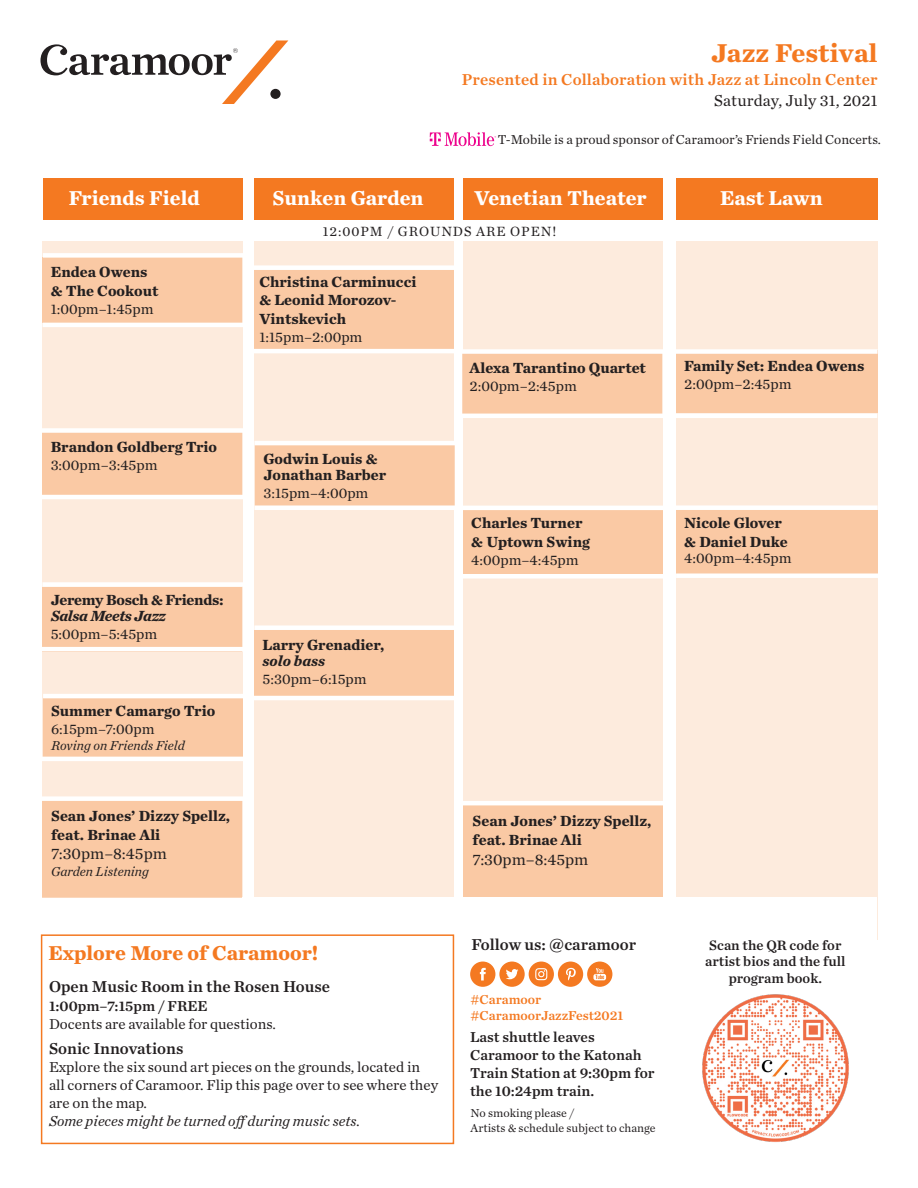
<style>
.page{position:relative;width:918px;height:1188px;background:#fff}
.page>*{position:absolute;margin:0;border:0;box-sizing:border-box;transform-origin:0 0}
.t1{font:700 27px "Chronicle Text G1";letter-spacing:.01em;color:#f47921}
.t2{font:700 21px "Chronicle Text G1";color:#fff}
.t3{font:700 21px "Chronicle Text G1";color:#f47921}
.t4{font:16.5px "Chronicle Text G1 Semi";color:#231f20}
.t5{font:16.5px "Chronicle Text G1 Semi";letter-spacing:.01em;color:#f47921}
.t6{font:16.5px "Chronicle Text G1";letter-spacing:.005em;color:#231f20}
.t7{font:700 15.3px/18.5px "Chronicle Text G1";color:#231f20}
.t8{font:700 15.3px/16.5px "Chronicle Text G1";letter-spacing:-.02em;color:#231f20}
.t9{font:15px/18px "Chronicle Text G1";color:#231f20}
.t10{font:15px/18px "Chronicle Text G1 Semi";color:#231f20}
.t11{font:14.25px/16.5px "Chronicle Text G1 Semi";color:#231f20;text-align:center}
.t12{font:13.95px "Chronicle Text G1";letter-spacing:.07em;color:#231f20}
.t13{font:13.5px "Chronicle Text G1";color:#231f20}
.t14{font:italic 13.5px "Chronicle Text G1";color:#231f20}
.t15{font:13.5px/16.5px "Chronicle Text G1 Semi";color:#f47921}
.t16{font:12px/14.4px "Chronicle Text G1";color:#231f20}
.s1{font-style:italic}
</style>
<div class="page">
<div style="left:43px;top:241px;width:200px;height:687px;background:#fdebdd"></div>
<div style="left:254px;top:232px;width:200px;height:707px;background:#fdebdd"></div>
<svg style="left:41px;top:40px;width:247px;height:64px"></svg>
<div style="left:43px;top:178px;width:200px;height:43px;background:#f47921"></div>
<div style="left:254px;top:178px;width:200px;height:43px;background:#f47921"></div>
<div style="left:254px;top:270px;width:200px;height:79px;background:#fac9a4"></div>
<div style="left:255px;top:446px;width:200px;height:62px;background:#fac9a4"></div>
<div style="left:254px;top:630px;width:200px;height:68px;background:#fac9a4"></div>
<hr style="left:253px;top:696px;width:203px;height:4px;background:#fff">
<div style="left:254px;top:625px;width:203px;height:5px;background:#fff"></div>
<div style="left:254px;top:265px;width:203px;height:5px;background:#fff"></div>
<hr style="left:253px;top:349px;width:203px;height:4px;background:#fff">
<div style="left:676px;top:232px;width:202px;height:707px;background:#fdebdd"></div>
<div style="left:676px;top:178px;width:202px;height:43px;background:#f47921"></div>
<div style="left:676px;top:351px;width:201px;height:62px;background:#fac9a4"></div>
<div style="left:675px;top:349px;width:203px;height:5px;background:#fff"></div>
<hr style="left:674px;top:414px;width:203px;height:4px;background:#fff">
<div style="left:676px;top:510px;width:202px;height:63px;background:#fac9a4"></div>
<div style="left:676px;top:573px;width:203px;height:5px;background:#fff"></div>
<div style="left:675px;top:505px;width:203px;height:5px;background:#fff"></div>
<div style="left:463px;top:232px;width:200px;height:707px;background:#fdebdd"></div>
<div style="left:464px;top:805px;width:199px;height:93px;background:#fac9a4"></div>
<div style="left:463px;top:178px;width:200px;height:43px;background:#f47921"></div>
<div style="left:463px;top:510px;width:200px;height:64px;background:#fac9a4"></div>
<div style="left:462px;top:574px;width:203px;height:5px;background:#fff"></div>
<hr style="left:462px;top:506px;width:203px;height:4px;background:#fff">
<div style="left:462px;top:354px;width:200px;height:62px;background:#fac9a4"></div>
<div style="left:461px;top:349px;width:203px;height:5px;background:#fff"></div>
<hr style="left:461px;top:414px;width:203px;height:4px;background:#fff">
<hr style="left:462px;top:801px;width:203px;height:4px;background:#fff">
<hr style="left:254px;top:441px;width:203px;height:4px;background:#fff">
<div style="left:254px;top:505px;width:203px;height:5px;background:#fff"></div>
<div style="left:40px;top:898px;width:838px;height:53px;background:#fff"></div>
<svg style="left:470px;top:962px;width:55px;height:25px"></svg>
<svg style="left:558px;top:962px;width:54px;height:25px"></svg>
<div style="left:529px;top:962px;width:25px;height:25px;background:#f47921;border-radius:50%"></div>
<svg style="left:535px;top:968px;width:12px;height:12px"></svg>
<div style="left:43px;top:221px;width:835px;height:20px;background:#fff"></div>
<svg style="left:430px;top:132px;width:66px;height:14px"></svg>
<div style="left:41px;top:934px;width:413px;height:210px;border:2px solid #f47921"></div>
<img style="left:702px;top:994px;width:147px;height:148px">
<div style="left:43px;top:258px;width:199px;height:65px;background:#fac9a4"></div>
<div style="left:43px;top:430px;width:199px;height:69px;background:#fac9a4"></div>
<div style="left:43px;top:587px;width:199px;height:64px;background:#fac9a4"></div>
<div style="left:43px;top:798px;width:199px;height:100px;background:#fac9a4"></div>
<hr style="left:43px;top:323px;width:203px;height:4px;background:#fff">
<div style="left:43px;top:253px;width:203px;height:5px;background:#fff"></div>
<hr style="left:41px;top:495px;width:203px;height:4px;background:#fff">
<div style="left:41px;top:428px;width:203px;height:5px;background:#fff"></div>
<hr style="left:40px;top:647px;width:203px;height:4px;background:#fff">
<div style="left:42px;top:582px;width:203px;height:5px;background:#fff"></div>
<div style="left:41px;top:796px;width:203px;height:5px;background:#fff"></div>
<div style="left:43px;top:698px;width:200px;height:61px;background:#fac9a4"></div>
<hr style="left:42px;top:757px;width:203px;height:4px;background:#fff">
<hr style="left:43px;top:694px;width:203px;height:4px;background:#fff">
<p class="t1" style="left:711px;top:31px;width:168px">Jazz Festival</p>
<p class="t5" style="left:462px;top:66px;width:417px">Presented in Collaboration with Jazz at Lincoln Center</p>
<p class="t6" style="left:714px;top:88px;width:165px">Saturday, July 31, 2021</p>
<p class="t2" style="left:69px;top:181px;width:132px">Friends Field</p>
<p class="t2" style="left:273px;top:181px;width:152px">Sunken Garden</p>
<p class="t13" style="left:498px;top:130px;width:384px">T-Mobile is a proud sponsor of Caramoor’s Friends Field Concerts.</p>
<p class="t2" style="left:475px;top:181px;width:174px">Venetian Theater</p>
<p class="t2" style="left:720px;top:181px;width:104px">East Lawn</p>
<p class="t7" style="left:51px;top:262px;width:109px">Endea Owens &amp; The Cookout</p>
<p class="t9" style="left:51px;top:299px;width:104px">1:00pm–1:45pm</p>
<p class="t7" style="left:51px;top:436px;width:168px">Brandon Goldberg Trio</p>
<p class="t9" style="left:51px;top:455px;width:108px">3:00pm–3:45pm</p>
<p class="t8" style="left:51px;top:591px;width:174px">Jeremy Bosch &amp; Friends:<br><span class="s1">Salsa Meets Jazz</span></p>
<p class="t9" style="left:51px;top:625px;width:108px">5:00pm–5:45pm</p>
<p class="t7" style="left:51px;top:701px;width:166px">Summer Camargo Trio</p>
<p class="t9" style="left:51px;top:719px;width:105px">6:15pm–7:00pm</p>
<p class="t14" style="left:51px;top:736px;width:135px">Roving on Friends Field</p>
<p class="t7" style="left:51px;top:806px;width:180px">Sean Jones’ Dizzy Spellz, feat. Brinae Ali</p>
<p class="t6" style="left:51px;top:842px;width:117px">7:30pm–8:45pm</p>
<p class="t14" style="left:51px;top:861px;width:99px">Garden Listening</p>
<p class="t12" style="left:323px;top:221px;width:235px">12:00PM / GROUNDS ARE OPEN!</p>
<p class="t7" style="left:259px;top:271px;width:159px">Christina Carminucci &amp; Leonid Morozov-<br>Vintskevich</p>
<p class="t9" style="left:259px;top:327px;width:105px">1:15pm–2:00pm</p>
<p class="t7" style="left:263px;top:450px;width:124px;line-height:16.5px">Godwin Louis &amp;<br>Jonathan Barber</p>
<p class="t9" style="left:263px;top:484px;width:107px">3:15pm–4:00pm</p>
<p class="t7" style="left:263px;top:635px;width:123px;line-height:16.5px">Larry Grenadier, <span class="s1">solo bass</span></p>
<p class="t9" style="left:263px;top:669px;width:106px">5:30pm–6:15pm</p>
<p class="t7" style="left:470px;top:358px;width:178px">Alexa Tarantino Quartet</p>
<p class="t9" style="left:470px;top:377px;width:109px">2:00pm–2:45pm</p>
<p class="t7" style="left:471px;top:513px;width:120px">Charles Turner &amp; Uptown Swing</p>
<p class="t9" style="left:471px;top:550px;width:109px">4:00pm–4:45pm</p>
<p class="t7" style="left:473px;top:811px;width:180px">Sean Jones’ Dizzy Spellz, feat. Brinae Ali</p>
<p class="t6" style="left:473px;top:847px;width:117px">7:30pm–8:45pm</p>
<p class="t3" style="left:48px;top:936px;width:271px">Explore More of Caramoor!</p>
<p class="t4" style="left:49px;top:973px;width:283px">Open Music Room in the Rosen House</p>
<p class="t10" style="left:49px;top:996px;width:160px">1:00pm–7:15pm / FREE</p>
<p class="t9" style="left:49px;top:1014px;width:228px">Docents are available for questions.</p>
<p class="t4" style="left:49px;top:1036px;width:136px">Sonic Innovations</p>
<p class="t9" style="left:49px;top:1057px;width:391px">Explore the six sound art pieces on the grounds, located in all corners of Caramoor. Flip this page over to see where they are on the map.<br><span class="s1">Some pieces might be turned off during music sets.</span></p>
<p class="t4" style="left:471px;top:932px;width:166px">Follow us: @caramoor</p>
<p class="t15" style="left:471px;top:990px;width:154px">#Caramoor #CaramoorJazzFest2021</p>
<p class="t10" style="left:470px;top:1027px;width:186px">Last shuttle leaves<br>Caramoor to the Katonah<br>Train Station at 9:30pm for the 10:24pm train.</p>
<p class="t16" style="left:471px;top:1105px;width:187px">No smoking please /<br>Artists &amp; schedule subject to change</p>
<p class="t7" style="left:684px;top:356px;width:182px">Family Set: Endea Owens</p>
<p class="t9" style="left:684px;top:374px;width:109px">2:00pm–2:45pm</p>
<p class="t7" style="left:684px;top:513px;width:105px">Nicole Glover &amp; Daniel Duke</p>
<p class="t9" style="left:684px;top:548px;width:109px">4:00pm–4:45pm</p>
<p class="t11" style="left:705px;top:936px;width:142px">Scan the QR code for artist bios and the full program book.</p>
</div>
